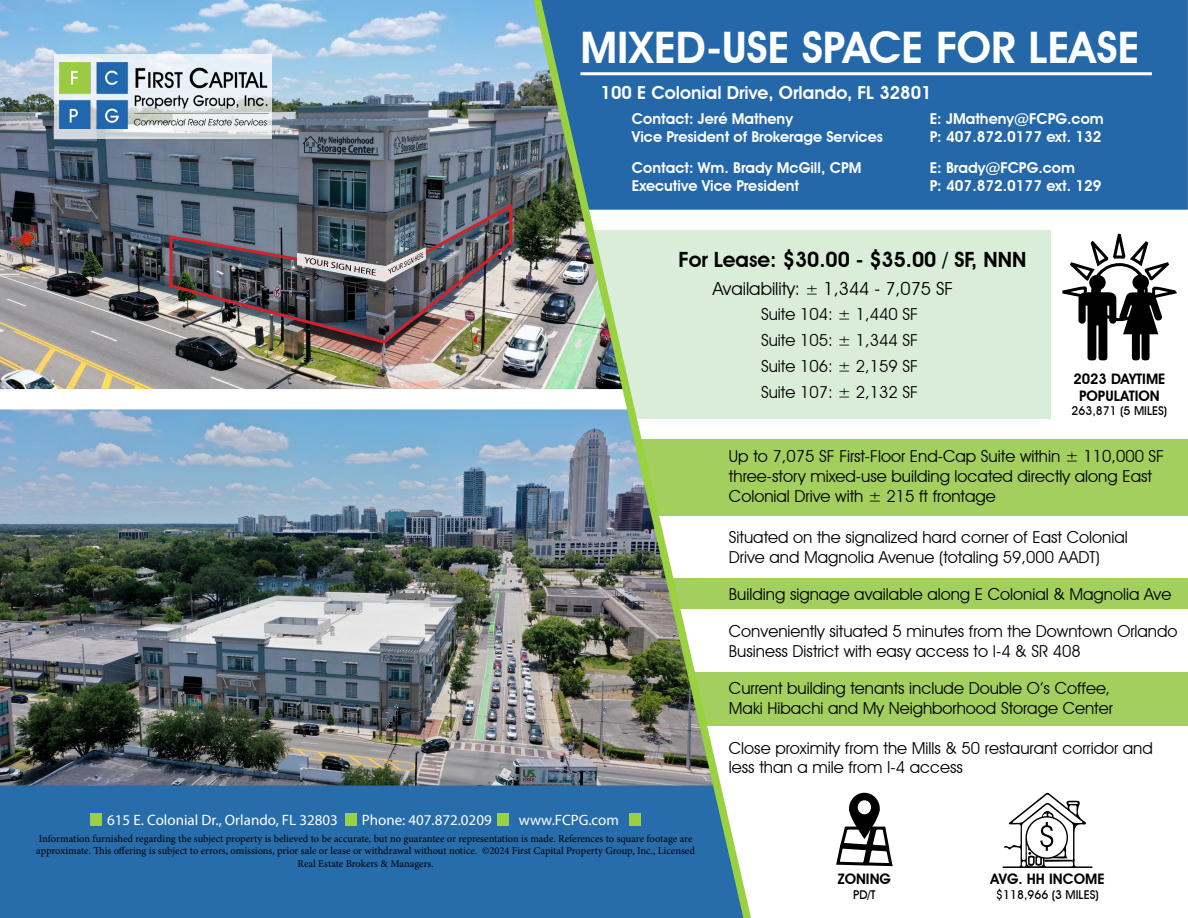
<style>
.page{position:relative;width:1188px;height:918px;background:#fff}
.page>*{position:absolute;margin:0;border:0;box-sizing:border-box;transform-origin:0 0}
.t1{font:600 43.5px "Avant Garde IT Cby BT";color:#fff}
.t2{font:600 21px "Avant Garde IT Cby BT";color:#000}
.t3{font:600 18px "Avant Garde IT Cby BT";color:#fff}
.t4{font:18px "Avant Garde IT Cby BT";color:#000}
.t5{font:16.5px/19.8px "Avant Garde IT Cby BT";color:#000}
.t6{font:600 15px/18px "Avant Garde IT Cby BT";color:#fff}
.t7{font:15px "Myriad Pro";color:#fff}
.t8{font:600 14.55px/17.4px "Avant Garde IT Cby BT";color:#000;text-align:center}
.t9{font:500 12.15px "Avant Garde IT Cby BT";color:#000}
.t10{font:10.5px/12.6px "Minion Pro";letter-spacing:-.005em;color:#000;text-align:center}
.s1{font-size:16.5px}
</style>
<div class="page">
<div style="left:519px;top:230px;width:532px;height:189px;background:#d5ebd2"></div>
<div style="left:555px;top:439px;width:633px;height:77px;background:#a3cf5e"></div>
<div style="left:557px;top:578px;width:631px;height:31px;background:#a3cf5e"></div>
<div style="left:756px;top:0;width:432px;height:210px;background:#2468aa"></div>
<div style="left:555px;top:672px;width:633px;height:54px;background:#a3cf5e"></div>
<img style="left:0;top:0;width:526px;height:389px">
<img style="left:0;top:409px;width:526px;height:376px">
<div style="left:0;top:785px;width:526px;height:133px;background:#276cab"></div>
<hr style="left:580px;top:72px;width:572px;height:3px;background:#fff">
<svg style="left:54px;top:54px;width:217px;height:85px"></svg>
<img style="left:60px;top:63px;width:208px;height:66px">
<div style="left:497px;top:814px;width:12px;height:12px;background:#99d140"></div>
<div style="left:345px;top:814px;width:12px;height:12px;background:#99d140"></div>
<div style="left:90px;top:814px;width:12px;height:12px;background:#99d140"></div>
<svg style="left:2px;top:389px;width:524px;height:20px"></svg>
<img style="left:526px;top:0;width:230px;height:918px">
<svg style="left:1062px;top:233px;width:115px;height:127px"></svg>
<img style="left:167px;top:201px;width:347px;height:144px">
<svg style="left:297px;top:247px;width:129px;height:35px;background:#7f8185"></svg>
<svg style="left:836px;top:793px;width:57px;height:74px"></svg>
<svg style="left:1003px;top:792px;width:89px;height:77px"></svg>
<h1 class="t1" style="left:580px;top:22px;width:561px">MIXED-USE SPACE FOR LEASE</h1>
<p class="t3" style="left:601px;top:82px;width:333px">100 E Colonial Drive, Orlando, FL 32801</p>
<p class="t6" style="left:632px;top:110px;width:252px">Contact: Jeré Matheny<br>Vice President of Brokerage Services</p>
<p class="t6" style="left:930px;top:110px;width:175px">E: JMatheny@FCPG.com<br>P: 407.872.0177 ext. 132</p>
<p class="t6" style="left:632px;top:159px;width:231px">Contact: Wm. Brady McGill, CPM<br>Executive Vice President</p>
<p class="t6" style="left:930px;top:159px;width:173px">E: Brady@FCPG.com<br>P: 407.872.0177 ext. 129</p>
<p class="t2" style="left:679px;top:247px;width:349px">For Lease: $30.00 - $35.00 / SF, NNN</p>
<p class="t5" style="left:761px;top:305px;width:159px">Suite 104: ± 1,440 SF</p>
<p class="t4" style="left:713px;top:277px;width:242px">Availability: <span class="s1">±</span> 1,344 - 7,075 SF</p>
<p class="t5" style="left:761px;top:327px;width:159px;line-height:26px;text-align:justify">Suite 105: ± 1,344 SF Suite 106: ± 2,159 SF Suite 107: ± 2,132 SF</p>
<p class="t8" style="left:1073px;top:370px;width:94px">2023 DAYTIME<br>POPULATION</p>
<p class="t9" style="left:1072px;top:404px;width:97px">263,871 (5 MILES)</p>
<p class="t5" style="left:729px;top:446px;width:437px">Up to 7,075 SF First-Floor End-Cap Suite within ± 110,000 SF three-story mixed-use building located directly along East<br>Colonial Drive with ± 215 ft frontage</p>
<p class="t5" style="left:729px;top:527px;width:400px">Situated on the signalized hard corner of East Colonial<br>Drive and Magnolia Avenue (totaling 59,000 AADT)</p>
<p class="t5" style="left:729px;top:584px;width:444px">Building signage available along E Colonial &amp; Magnolia Ave</p>
<p class="t5" style="left:729px;top:621px;width:450px">Conveniently situated 5 minutes from the Downtown Orlando<br>Business District with easy access to I-4 &amp; SR 408</p>
<p class="t5" style="left:729px;top:679px;width:385px">Current building tenants include Double O’s Coffee,<br>Maki Hibachi and My Neighborhood Storage Center</p>
<p class="t7" style="left:107px;top:811px;width:232px">615 E. Colonial Dr., Orlando, FL 32803</p>
<p class="t7" style="left:362px;top:811px;width:131px">Phone: 407.872.0209</p>
<p class="t7" style="left:519px;top:811px;width:102px">www.FCPG.com</p>
<p class="t10" style="left:36px;top:832px;width:660px">Information furnished regarding the subject property is believed to be accurate, but no guarantee or representation is made. References to square footage are approximate. This offering is subject to errors, omissions, prior sale or lease or withdrawal without notice. ©2024 First Capital Property Group, Inc., Licensed<br>Real Estate Brokers &amp; Managers.</p>
<p class="t5" style="left:729px;top:738px;width:425px">Close proximity from the Mills &amp; 50 restaurant corridor and less than a mile from I-4 access</p>
<p class="t8" style="left:838px;top:870px;width:55px">ZONING</p>
<p class="t9" style="left:853px;top:887px;width:24px">PD/T</p>
<p class="t8" style="left:990px;top:870px;width:116px">AVG. HH INCOME</p>
<p class="t9" style="left:996px;top:887px;width:104px">$118,966 (3 MILES)</p>
</div>
